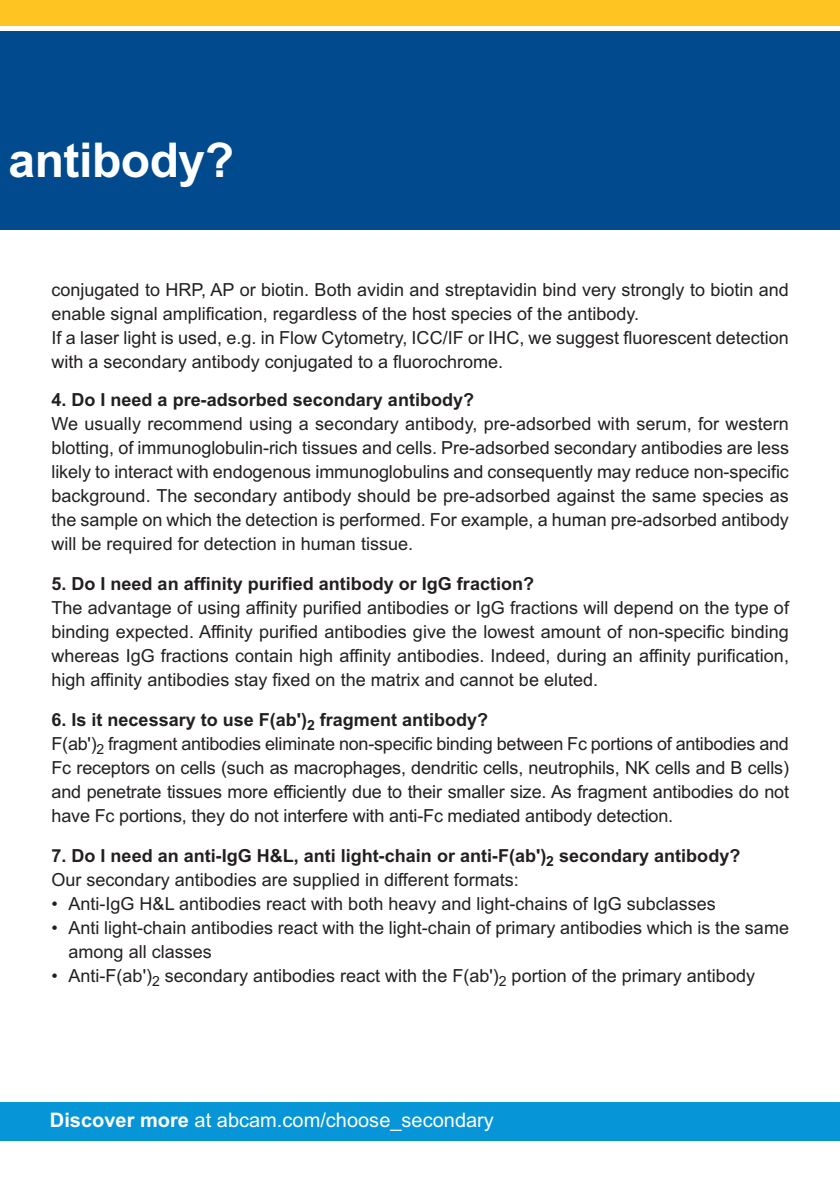
<style>
.page{position:relative;width:840px;height:1191px;background:#fff}
.page>*{position:absolute;margin:0;border:0;box-sizing:border-box;transform-origin:0 0}
.t1{font:700 48px "Arial";letter-spacing:-.01em;color:#fff}
.t2{font:20px "Arial";color:#fff}
.t3{font:18px/24px "Arial";color:#231f20}
.t4{font:700 18px/24px "Arial";color:#231f20}
.s1{font-weight:700}
.s2{font-weight:400}
</style>
<div class="page">
<div style="left:0;top:31px;width:839px;height:199px;background:#004a8d"></div>
<div style="left:0;top:0;width:839px;height:26px;background:#fec422"></div>
<div style="left:0;top:1102px;width:839px;height:38px;background:#0696d7"></div>
<h1 class="t1" style="left:9px;top:132px;width:227px">antibody?</h1>
<p class="t3" style="left:51px;top:277px;width:738px">conjugated to HRP, AP or biotin. Both avidin and streptavidin bind very strongly to biotin and enable signal amplification, regardless of the host species of the antibody.<br>If a laser light is used, e.g. in Flow Cytometry, ICC/IF or IHC, we suggest fluorescent detection with a secondary antibody conjugated to a fluorochrome.</p>
<p class="t4" style="left:51px;top:387px;width:424px">4. Do I need a pre-adsorbed secondary antibody?</p>
<p class="t3" style="left:51px;top:411px;width:738px;text-align:justify">We usually recommend using a secondary antibody, pre-adsorbed with serum, for western blotting, of immunoglobulin-rich tissues and cells. Pre-adsorbed secondary antibodies are less likely to interact with endogenous immunoglobulins and consequently may reduce non-specific background. The secondary antibody should be pre-adsorbed against the same species as the sample on which the detection is performed. For example, a human pre-adsorbed antibody will be required for detection in human tissue.</p>
<p class="t4" style="left:51px;top:571px;width:484px">5. Do I need an affinity purified antibody or IgG fraction?</p>
<p class="t3" style="left:51px;top:595px;width:738px;text-align:justify">The advantage of using affinity purified antibodies or IgG fractions will depend on the type of binding expected. Affinity purified antibodies give the lowest amount of non-specific binding whereas IgG fractions contain high affinity antibodies. Indeed, during an affinity purification, high affinity antibodies stay fixed on the matrix and cannot be eluted.</p>
<p class="t3" style="left:51px;top:707px;width:738px"><span class="s1">6. Is it necessary to use F(ab')</span><sub>2</sub> <span class="s1">fragment antibody?<br></span>F(ab')<sub>2</sub> fragment antibodies eliminate non-specific binding between Fc portions of antibodies and Fc receptors on cells (such as macrophages, dendritic cells, neutrophils, NK cells and B cells) and penetrate tissues more efficiently due to their smaller size. As fragment antibodies do not have Fc portions, they do not interfere with anti-Fc mediated antibody detection.</p>
<p class="t4" style="left:51px;top:843px;width:690px">7. Do I need an anti-IgG H&amp;L, anti light-chain or anti-F(ab')<sub>2</sub> secondary antibody?<br><span class="s2">Our secondary antibodies are supplied in different formats:</span></p>
<p class="t3" style="left:51px;top:891px;width:665px">• Anti-IgG H&amp;L antibodies react with both heavy and light-chains of IgG subclasses</p>
<p class="t3" style="left:68px;top:915px;width:721px;text-indent:-17px">• Anti light-chain antibodies react with the light-chain of primary antibodies which is the same among all classes</p>
<p class="t3" style="left:51px;top:963px;width:704px">• Anti-F(ab')<sub>2</sub> secondary antibodies react with the F(ab')<sub>2</sub> portion of the primary antibody</p>
<p class="t2" style="left:50px;top:1108px;width:445px"><span class="s1">Discover more</span> at abcam.com/choose_secondary</p>
</div>
